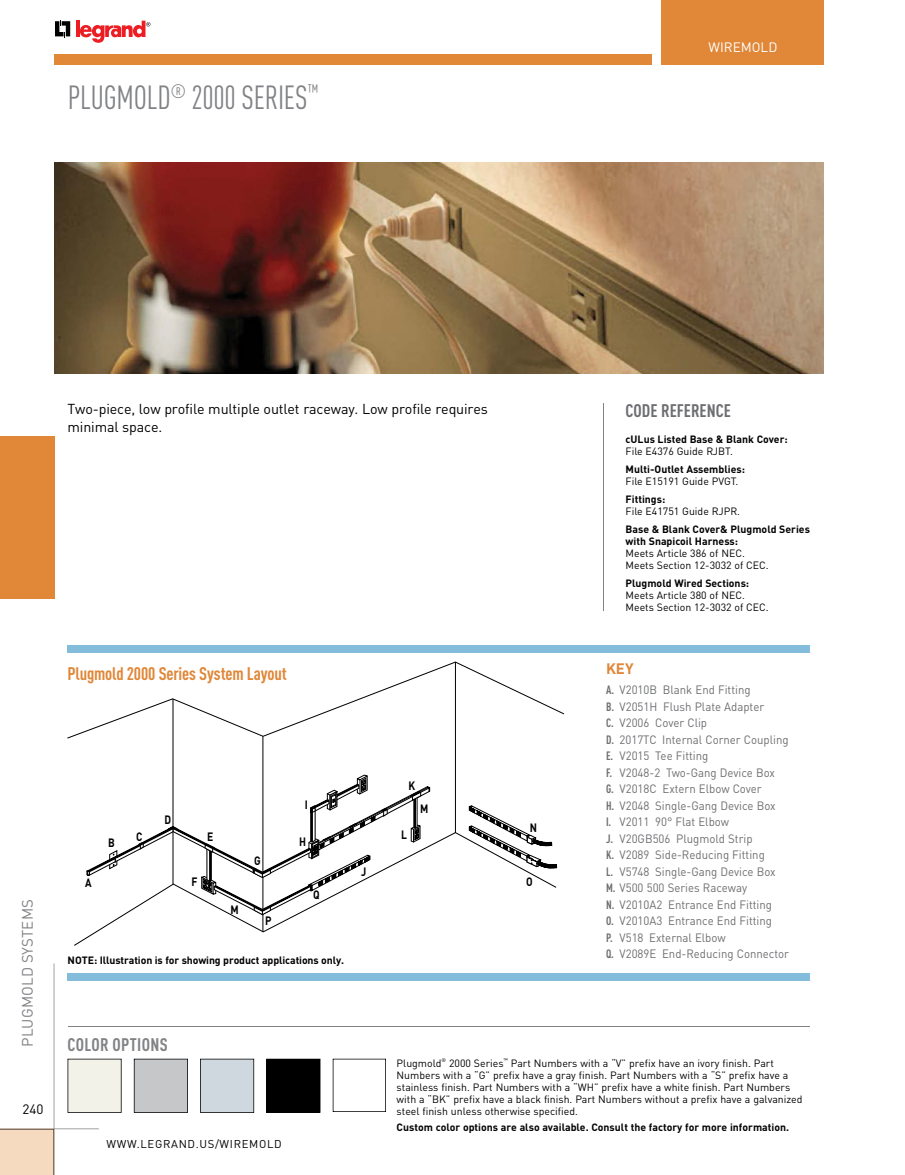
<style>
.page{position:relative;width:905px;height:1175px;background:#fff}
.page>*{position:absolute;margin:0;border:0;box-sizing:border-box;transform-origin:0 0}
.t1{font:condensed 33px "DIN Pro";letter-spacing:-.01em;color:#808285;scale:.95 1}
.t2{font:700 condensed 18px "DIN Pro";letter-spacing:-.01em;color:#e08738}
.t3{font:700 condensed 18px "DIN Pro";color:#6d6e71}
.t4{font:700 condensed 18px "DIN Pro";letter-spacing:.02em;color:#808285}
.t5{font:15px "DIN Pro";letter-spacing:.01em;color:#808285}
.t6{font:700 15px "DIN Pro";color:#e08738}
.t7{font:14.25px/18px "DIN Pro";letter-spacing:-.01em;color:#000}
.t8{font:13.5px "DIN Pro";color:#fff}
.t9{font:13.5px "DIN Pro";color:#000}
.t10{font:12px/16.5px "DIN Pro";color:#6d6e71;scale:.95 1}
.t11{font:700 12px "DIN Pro";color:#000;scale:.85 1}
.t12{font:11.25px "DIN Pro";letter-spacing:.06em;color:#000}
.t13{font:10.5px/12px "DIN Pro";color:#000}
.t14{font:700 10.5px/12px "DIN Pro";color:#000}
.s1{font-weight:700;font-stretch:condensed}
</style>
<div class="page">
<div style="left:0;top:1128px;width:54px;height:46px;background:#f6dac0"></div>
<hr style="left:54px;top:1128px;width:45px;height:1px;background:#808285">
<hr style="left:0;top:1128px;width:54px;height:1px;background:#7f7165">
<div style="left:661px;top:0;width:163px;height:65px;background:#e08738"></div>
<div style="left:0;top:436px;width:54px;height:162px;background:#e08738"></div>
<div style="left:54px;top:54px;width:597px;height:11px;background:#e08738"></div>
<hr style="left:76px;top:21px;width:3px;height:16px;background:#ed1d24">
<svg style="left:80px;top:21px;width:70px;height:22px"></svg>
<svg style="left:55px;top:20px;width:15px;height:18px"></svg>
<hr style="left:54px;top:963px;width:1px;height:165px;background:#808285">
<hr style="left:54px;top:1129px;width:1px;height:45px;background:#7f7165">
<img style="left:54px;top:162px;width:769px;height:212px">
<hr style="left:603px;top:403px;width:1px;height:207px;background:#808285">
<svg style="left:68px;top:1058px;width:54px;height:54px"></svg>
<svg style="left:134px;top:1058px;width:54px;height:54px"></svg>
<svg style="left:200px;top:1058px;width:54px;height:54px"></svg>
<div style="left:266px;top:1058px;width:54px;height:54px;background:#000"></div>
<svg style="left:333px;top:1058px;width:53px;height:54px"></svg>
<hr style="left:68px;top:1026px;width:742px;height:1px;background:#808285">
<svg style="left:68px;top:661px;width:496px;height:284px"></svg>
<svg style="left:86px;top:774px;width:471px;height:144px"></svg>
<div style="left:68px;top:973px;width:742px;height:7px;background:#84bcdc"></div>
<div style="left:68px;top:645px;width:742px;height:7px;background:#84bcdc"></div>
<h1 class="t1" style="left:68px;top:78px;width:265px">PLUGMOLD<sup>®</sup> 2000 SERIES<sup>™</sup></h1>
<p class="t8" style="left:708px;top:38px;width:70px">WIREMOLD</p>
<h3 class="t5" style="left:17px;top:1046px;width:149px;rotate:-90deg">PLUGMOLD SYSTEMS</h3>
<p class="t9" style="left:22px;top:1099px;width:23px">240</p>
<h3 class="t7" style="left:68px;top:399px;width:422px">Two-piece, low profile multiple outlet raceway. Low profile requires minimal space.</h3>
<h2 class="t2" style="left:68px;top:662px;width:221px">Plugmold 2000 Series System Layout</h2>
<p class="t11" style="left:108px;top:835px;width:9px">B</p>
<p class="t11" style="left:136px;top:828px;width:9px">C</p>
<p class="t11" style="left:164px;top:811px;width:9px">D</p>
<p class="t11" style="left:207px;top:828px;width:9px">E</p>
<p class="t11" style="left:85px;top:874px;width:9px">A</p>
<p class="t11" style="left:192px;top:873px;width:9px">F</p>
<p class="t11" style="left:230px;top:901px;width:11px">M</p>
<p class="t11" style="left:254px;top:852px;width:9px">G</p>
<p class="t11" style="left:265px;top:912px;width:9px">P</p>
<p class="t11" style="left:305px;top:797px;width:5px">I</p>
<p class="t11" style="left:299px;top:833px;width:10px">H</p>
<p class="t11" style="left:313px;top:886px;width:9px">Q</p>
<p class="t14" style="left:68px;top:953px;width:278px">NOTE: Illustration is for showing product applications only.</p>
<p class="t11" style="left:361px;top:864px;width:8px">J</p>
<h2 class="t4" style="left:68px;top:1033px;width:102px">COLOR OPTIONS</h2>
<p class="t11" style="left:408px;top:777px;width:9px">K</p>
<p class="t11" style="left:401px;top:826px;width:8px">L</p>
<p class="t11" style="left:420px;top:801px;width:11px">M</p>
<p class="t11" style="left:530px;top:819px;width:10px">N</p>
<p class="t11" style="left:526px;top:873px;width:9px">O</p>
<h2 class="t3" style="left:625px;top:400px;width:107px">CODE REFERENCE</h2>
<p class="t14" style="left:625px;top:432px;width:164px">cULus Listed Base &amp; Blank Cover:</p>
<p class="t13" style="left:625px;top:444px;width:109px">File E4376 Guide RJBT.</p>
<p class="t14" style="left:625px;top:462px;width:121px">Multi-Outlet Assemblies:</p>
<p class="t13" style="left:625px;top:474px;width:114px">File E15191 Guide PVGT.</p>
<p class="t14" style="left:625px;top:492px;width:41px">Fittings:</p>
<p class="t13" style="left:625px;top:504px;width:116px">File E41751 Guide RJPR.</p>
<p class="t14" style="left:625px;top:522px;width:186px">Base &amp; Blank Cover&amp; Plugmold Series with Snapicoil Harness:</p>
<p class="t13" style="left:625px;top:546px;width:145px">Meets Article 386 of NEC.<br>Meets Section 12-3032 of CEC.</p>
<p class="t14" style="left:625px;top:576px;width:125px">Plugmold Wired Sections:</p>
<p class="t13" style="left:625px;top:588px;width:145px">Meets Article 380 of NEC.<br>Meets Section 12-3032 of CEC.</p>
<h3 class="t6" style="left:606px;top:658px;width:29px">KEY</h3>
<p class="t10" style="left:606px;top:681px;width:194px"><span class="s1">A.</span> V2010B Blank End Fitting<br><span class="s1">B.</span> V2051H Flush Plate Adapter<br><span class="s1">C.</span> V2006 Cover Clip<br><span class="s1">D.</span> 2017TC Internal Corner Coupling<br><span class="s1">E.</span> V2015 Tee Fitting<br><span class="s1">F.</span> V2048-2 Two-Gang Device Box<br><span class="s1">G.</span> V2018C Extern Elbow Cover<br><span class="s1">H.</span> V2048 Single-Gang Device Box<br><span class="s1">I.</span> V2011 90° Flat Elbow<br><span class="s1">J.</span> V20GB506 Plugmold Strip<br><span class="s1">K.</span> V2089 Side-Reducing Fitting<br><span class="s1">L.</span> V5748 Single-Gang Device Box<br><span class="s1">M.</span> V500 500 Series Raceway<br><span class="s1">N.</span> V2010A2 Entrance End Fitting<br><span class="s1">O.</span> V2010A3 Entrance End Fitting<br><span class="s1">P.</span> V518 External Elbow<br><span class="s1">Q.</span> V2089E End-Reducing Connector</p>
<p class="t12" style="left:107px;top:1135px;width:177px">WWW.LEGRAND.US/WIREMOLD</p>
<p class="t13" style="left:396px;top:1056px;width:407px">Plugmold<sup>®</sup> 2000 Series<sup>™</sup> Part Numbers with a “V” prefix have an ivory finish. Part Numbers with a “G” prefix have a gray finish. Part Numbers with a “S” prefix have a stainless finish. Part Numbers with a “WH” prefix have a white finish. Part Numbers with a “BK” prefix have a black finish. Part Numbers without a prefix have a galvanized steel finish unless otherwise specified.</p>
<p class="t14" style="left:396px;top:1121px;width:394px">Custom color options are also available. Consult the factory for more information.</p>
</div>
